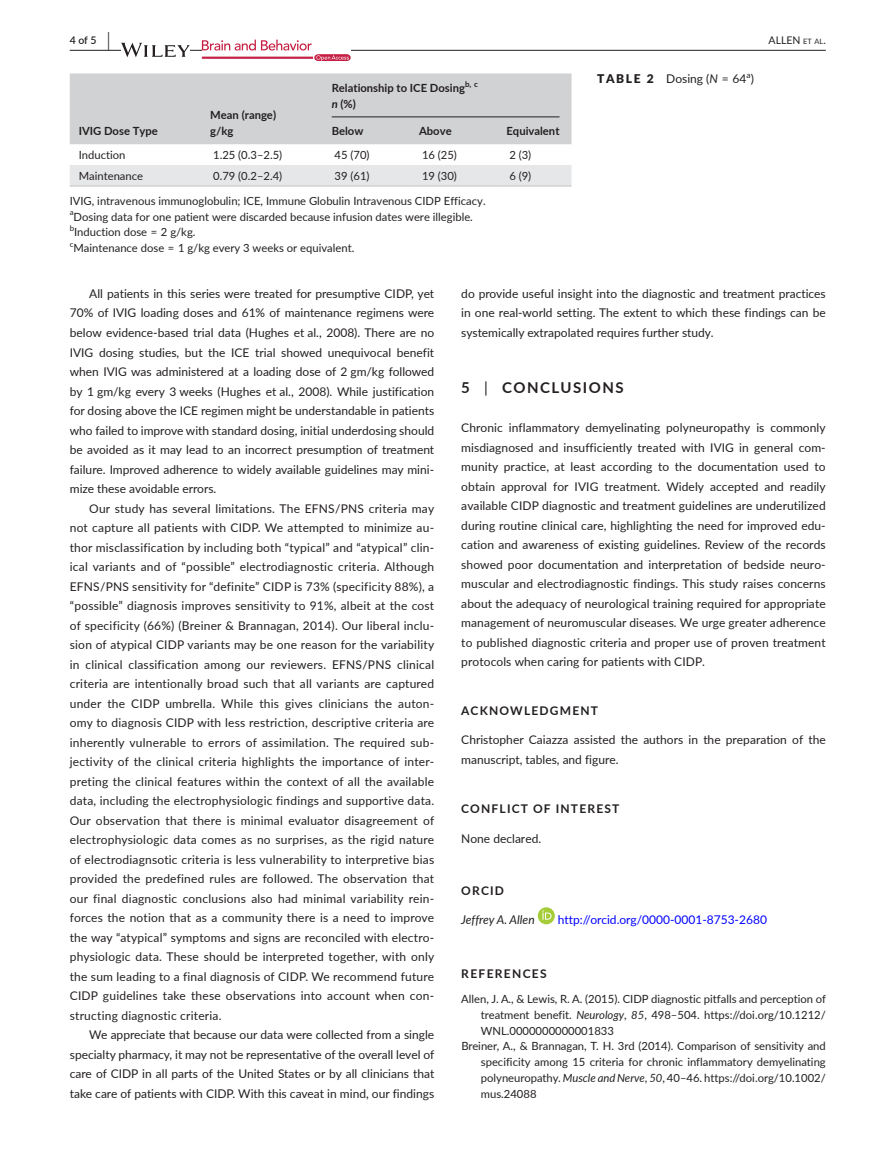
<style>
.page{position:relative;width:893px;height:1174px;background:#fff}
.page>*{position:absolute;margin:0;border:0;box-sizing:border-box;transform-origin:0 0}
.t1{font:700 15px "Lato";letter-spacing:.1em;color:#231f20}
.t2{font:12px/19.5px "Lato";color:#231f20;text-align:justify}
.t3{font:700 12px "Lato";letter-spacing:.1em;color:#231f20}
.t4{font:12px "Lato";color:#00f}
.t5{font:italic 12px "Lato";color:#231f20}
.t6{font:11.25px "Lato";color:#231f20}
.t7{font:700 11.25px/15.8px "Lato";color:#231f20}
.t8{font:10.5px "Lato";color:#231f20}
.t9{font:600 10.5px "Lato";color:#231f20}
.t10{font:700 7.8px "Lato";color:#231f20}
.t11{font:7.8px "Lato";color:#231f20}
.s1{font-size:19.5px}
.s2{font-size:7.35px}
.s3{font-style:italic}
.s4{font-weight:900}
.s5{font-weight:400}
</style>
<div class="page">
<hr style="left:70px;top:50px;width:756px;height:1px;background:#231f20">
<svg style="left:121px;top:43px;width:69px;height:14px"></svg>
<svg style="left:202px;top:40px;width:149px;height:21px"></svg>
<svg style="left:538px;top:907px;width:17px;height:17px"></svg>
<svg style="left:542px;top:910px;width:10px;height:9px"></svg>
<div style="left:70px;top:73px;width:501px;height:71px;background:#d1d2d4"></div>
<div style="left:70px;top:165px;width:501px;height:20px;background:#e6e7e9"></div>
<hr style="left:70px;top:185px;width:131px;height:2px;background:#d1d2d4">
<hr style="left:201px;top:185px;width:122px;height:2px;background:#d1d2d4">
<hr style="left:323px;top:185px;width:87px;height:2px;background:#d1d2d4">
<hr style="left:410px;top:185px;width:87px;height:2px;background:#d1d2d4">
<hr style="left:497px;top:185px;width:74px;height:2px;background:#d1d2d4">
<hr style="left:332px;top:116px;width:227px;height:1px;background:#231f20">
<p class="t9" style="left:70px;top:33px;width:42px">4 of 5 <span class="s1">|</span></p>
<p class="t8" style="left:769px;top:33px;width:59px">ALLEN <span class="s2">et al</span>.</p>
<p class="t7" style="left:79px;top:123px;width:81px">IVIG Dose Type</p>
<p class="t7" style="left:210px;top:107px;width:67px">Mean (range) g/kg</p>
<p class="t7" style="left:332px;top:79px;width:135px">Relationship to ICE Dosing</p>
<p class="t10" style="left:465px;top:78px;width:14px">b, c</p>
<p class="t7" style="left:332px;top:95px;width:26px"><span class="s3">n</span> (%)</p>
<p class="t7" style="left:332px;top:123px;width:33px">Below</p>
<p class="t7" style="left:419px;top:123px;width:34px">Above</p>
<p class="t7" style="left:506px;top:123px;width:55px">Equivalent</p>
<p class="t6" style="left:79px;top:147px;width:48px">Induction</p>
<p class="t6" style="left:213px;top:147px;width:71px">1.25 (0.3–2.5)</p>
<p class="t6" style="left:335px;top:147px;width:36px">45 (70)</p>
<p class="t6" style="left:422px;top:147px;width:36px">16 (25)</p>
<p class="t6" style="left:509px;top:147px;width:23px">2 (3)</p>
<p class="t6" style="left:79px;top:168px;width:66px">Maintenance</p>
<p class="t6" style="left:213px;top:168px;width:71px">0.79 (0.2–2.4)</p>
<p class="t6" style="left:335px;top:168px;width:36px">39 (61)</p>
<p class="t6" style="left:422px;top:168px;width:36px">19 (30)</p>
<p class="t6" style="left:509px;top:168px;width:23px">6 (9)</p>
<p class="t6" style="left:70px;top:193px;width:417px">IVIG, intravenous immunoglobulin; ICE, Immune Globulin Intravenous CIDP Efficacy.</p>
<p class="t11" style="left:70px;top:207px;width:5px">a</p>
<p class="t6" style="left:74px;top:208px;width:401px">Dosing data for one patient were discarded because infusion dates were illegible.</p>
<p class="t11" style="left:70px;top:223px;width:6px">b</p>
<p class="t6" style="left:74px;top:224px;width:123px">Induction dose = 2 g/kg.</p>
<p class="t11" style="left:70px;top:238px;width:5px">c</p>
<p class="t6" style="left:73px;top:240px;width:282px">Maintenance dose = 1 g/kg every 3 weeks or equivalent.</p>
<p class="t2" style="left:597px;top:68px;width:158px"><span class="s4">TABLE 2</span> Dosing (<span class="s3">N</span> = 64<sup>a</sup>)</p>
<p class="t2" style="left:70px;top:283px;width:366px;text-indent:20px">All patients in this series were treated for presumptive CIDP, yet 70% of IVIG loading doses and 61% of maintenance regimens were below evidence-based trial data (Hughes et al., 2008). There are no IVIG dosing studies, but the ICE trial showed unequivocal benefit when IVIG was administered at a loading dose of 2 gm/kg followed by 1 gm/kg every 3 weeks (Hughes et al., 2008). While justification for dosing above the ICE regimen might be understandable in patients who failed to improve with standard dosing, initial underdosing should be avoided as it may lead to an incorrect presumption of treatment failure. Improved adherence to widely available guidelines may mini&shy;mize these avoidable errors.</p>
<p class="t2" style="left:70px;top:498px;width:366px;text-indent:20px">Our study has several limitations. The EFNS/PNS criteria may not capture all patients with CIDP. We attempted to minimize au&shy;thor misclassification by including both “typical” and “atypical” clin&shy;ical variants and of “possible” electrodiagnostic criteria. Although EFNS/PNS sensitivity for “definite” CIDP is 73% (specificity 88%), a “possible” diagnosis improves sensitivity to 91%, albeit at the cost of specificity (66%) (Breiner &amp; Brannagan, 2014). Our liberal inclu&shy;sion of atypical CIDP variants may be one reason for the variability in clinical classification among our reviewers. EFNS/PNS clinical criteria are intentionally broad such that all variants are captured under the CIDP umbrella. While this gives clinicians the auton&shy;omy to diagnosis CIDP with less restriction, descriptive criteria are inherently vulnerable to errors of assimilation. The required sub&shy;jectivity of the clinical criteria highlights the importance of inter&shy;preting the clinical features within the context of all the available data, including the electrophysiologic findings and supportive data.<br>Our observation that there is minimal evaluator disagreement of electrophysiologic data comes as no surprises, as the rigid nature of electrodiagnsotic criteria is less vulnerability to interpretive bias provided the predefined rules are followed. The observation that our final diagnostic conclusions also had minimal variability rein&shy;forces the notion that as a community there is a need to improve the way “atypical” symptoms and signs are reconciled with electro&shy;physiologic data. These should be interpreted together, with only the sum leading to a final diagnosis of CIDP. We recommend future CIDP guidelines take these observations into account when con&shy;structing diagnostic criteria.</p>
<p class="t2" style="left:70px;top:1024px;width:366px;text-indent:20px">We appreciate that because our data were collected from a single specialty pharmacy, it may not be representative of the overall level of care of CIDP in all parts of the United States or by all clinicians that take care of patients with CIDP. With this caveat in mind, our findings</p>
<p class="t2" style="left:461px;top:283px;width:366px">do provide useful insight into the diagnostic and treatment practices in one real-world setting. The extent to which these findings can be systemically extrapolated requires further study.</p>
<p class="t1" style="left:461px;top:376px;width:164px">5 <span class="s5">|</span> CONCLUSIONS</p>
<p class="t2" style="left:461px;top:417px;width:366px">Chronic inflammatory demyelinating polyneuropathy is commonly misdiagnosed and insufficiently treated with IVIG in general com&shy;munity practice, at least according to the documentation used to obtain approval for IVIG treatment. Widely accepted and readily available CIDP diagnostic and treatment guidelines are underutilized during routine clinical care, highlighting the need for improved edu&shy;cation and awareness of existing guidelines. Review of the records showed poor documentation and interpretation of bedside neuro&shy;muscular and electrodiagnostic findings. This study raises concerns about the adequacy of neurological training required for appropriate management of neuromuscular diseases. We urge greater adherence to published diagnostic criteria and proper use of proven treatment protocols when caring for patients with CIDP.</p>
<p class="t3" style="left:461px;top:702px;width:138px">ACKNOWLEDGMENT</p>
<p class="t2" style="left:461px;top:729px;width:366px">Christopher Caiazza assisted the authors in the preparation of the manuscript, tables, and figure.</p>
<p class="t3" style="left:461px;top:800px;width:160px">CONFLICT OF INTEREST</p>
<p class="t2" style="left:461px;top:828px;width:81px">None declared.</p>
<p class="t3" style="left:461px;top:882px;width:44px">ORCID</p>
<p class="t5" style="left:461px;top:911px;width:75px">Jeffrey A. Allen</p>
<p class="t4" style="left:558px;top:911px;width:211px">http://orcid.org/0000-0001-8753-2680</p>
<p class="t3" style="left:461px;top:964px;width:87px">REFERENCES</p>
<p class="t6" style="left:461px;top:991px;width:366px">Allen, J. A., &amp; Lewis, R. A. (2015). CIDP diagnostic pitfalls and perception of</p>
<p class="t6" style="left:481px;top:1006px;width:346px">treatment benefit. <span class="s3">Neurology</span>, <span class="s3">85</span>, 498–504. https://doi.org/10.1212/</p>
<p class="t6" style="left:481px;top:1022px;width:135px">WNL.0000000000001833</p>
<p class="t6" style="left:461px;top:1038px;width:366px">Breiner, A., &amp; Brannagan, T. H. 3rd (2014). Comparison of sensitivity and</p>
<p class="t6" style="left:481px;top:1054px;width:346px">specificity among 15 criteria for chronic inflammatory demyelinating</p>
<p class="t6" style="left:481px;top:1069px;width:346px">polyneuropathy. <span class="s3">Muscle and Nerve</span>, <span class="s3">50</span>, 40–46. https://doi.org/10.1002/</p>
<p class="t6" style="left:481px;top:1085px;width:57px">mus.24088</p>
</div>
